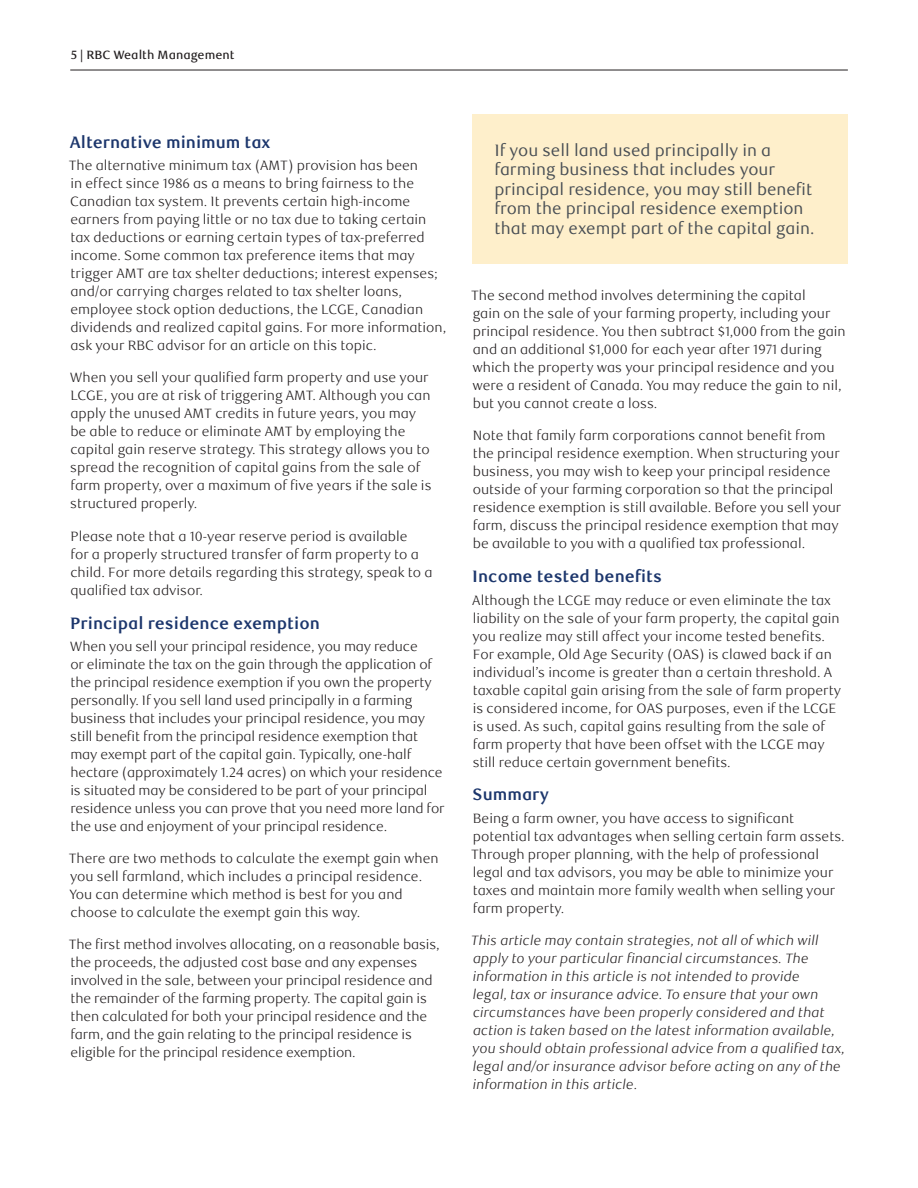
<style>
.page{position:relative;width:918px;height:1188px;background:#fff}
.page>*{position:absolute;margin:0;border:0;box-sizing:border-box;transform-origin:0 0}
.t1{font:16.5px/19.5px "RBC Text";color:#484e54}
._4-Text_Headline{font:700 16.5px "RBC Text";color:#1c366c}
._5-Body_Copy{font:300 13.5px/18px "RBC Text";color:#231f20}
._5-Body_Copy-2{font:italic 300 13.5px/18px "RBC Text";color:#231f20}
.t2{font:500 12px "RBC Text";color:#231f20}
</style>
<div class="page">
<hr style="left:70px;top:70px;width:778px;height:1px;background:#231f20">
<div style="left:473px;top:114px;width:375px;height:150px;background:#feefcb"></div>
<p class="t2" style="left:71px;top:47px;width:165px">5 | RBC Wealth Management</p>
<h2 class="_4-Text_Headline" style="left:70px;top:132px;width:202px">Alternative minimum tax</h2>
<p class="_5-Body_Copy" style="left:69px;top:157px;width:379px">The alternative minimum tax (AMT) provision has been<br>in effect since 1986 as a means to bring fairness to the Canadian tax system. It prevents certain high-income earners from paying little or no tax due to taking certain tax deductions or earning certain types of tax-preferred income. Some common tax preference items that may trigger AMT are tax shelter deductions; interest expenses; and/or carrying charges related to tax shelter loans, employee stock option deductions, the LCGE, Canadian dividends and realized capital gains. For more information, ask your RBC advisor for an article on this topic.</p>
<p class="_5-Body_Copy" style="left:70px;top:369px;width:363px">When you sell your qualified farm property and use your LCGE, you are at risk of triggering AMT. Although you can apply the unused AMT credits in future years, you may be able to reduce or eliminate AMT by employing the capital gain reserve strategy. This strategy allows you to spread the recognition of capital gains from the sale of farm property, over a maximum of five years if the sale is structured properly.</p>
<p class="_5-Body_Copy" style="left:70px;top:527px;width:364px">Please note that a 10-year reserve period is available<br>for a properly structured transfer of farm property to a child. For more details regarding this strategy, speak to a qualified tax advisor.</p>
<h2 class="_4-Text_Headline" style="left:70px;top:613px;width:251px">Principal residence exemption</h2>
<p class="_5-Body_Copy" style="left:70px;top:638px;width:376px">When you sell your principal residence, you may reduce<br>or eliminate the tax on the gain through the application of the principal residence exemption if you own the property personally. If you sell land used principally in a farming business that includes your principal residence, you may still benefit from the principal residence exemption that may exempt part of the capital gain. Typically, one-half hectare (approximately 1.24 acres) on which your residence is situated may be considered to be part of your principal residence unless you can prove that you need more land for the use and enjoyment of your principal residence.</p>
<p class="_5-Body_Copy" style="left:69px;top:850px;width:372px">There are two methods to calculate the exempt gain when you sell farmland, which includes a principal residence.<br>You can determine which method is best for you and choose to calculate the exempt gain this way.</p>
<p class="_5-Body_Copy" style="left:69px;top:936px;width:372px">The first method involves allocating, on a reasonable basis, the proceeds, the adjusted cost base and any expenses involved in the sale, between your principal residence and the remainder of the farming property. The capital gain is then calculated for both your principal residence and the farm, and the gain relating to the principal residence is eligible for the principal residence exemption.</p>
<p class="t1" style="left:494px;top:141px;width:321px">If you sell land used principally in a farming business that includes your principal residence, you may still benefit from the principal residence exemption that may exempt part of the capital gain.</p>
<p class="_5-Body_Copy" style="left:471px;top:287px;width:376px">The second method involves determining the capital<br>gain on the sale of your farming property, including your principal residence. You then subtract $1,000 from the gain and an additional $1,000 for each year after 1971 during which the property was your principal residence and you were a resident of Canada. You may reduce the gain to nil, but you cannot create a loss.</p>
<p class="_5-Body_Copy" style="left:473px;top:427px;width:370px">Note that family farm corporations cannot benefit from the principal residence exemption. When structuring your business, you may wish to keep your principal residence outside of your farming corporation so that the principal residence exemption is still available. Before you sell your farm, discuss the principal residence exemption that may be available to you with a qualified tax professional.</p>
<h2 class="_4-Text_Headline" style="left:472px;top:567px;width:191px">Income tested benefits</h2>
<p class="_5-Body_Copy" style="left:472px;top:591px;width:370px">Although the LCGE may reduce or even eliminate the tax liability on the sale of your farm property, the capital gain you realize may still affect your income tested benefits.<br>For example, Old Age Security (OAS) is clawed back if an individual’s income is greater than a certain threshold. A taxable capital gain arising from the sale of farm property is considered income, for OAS purposes, even if the LCGE is used. As such, capital gains resulting from the sale of farm property that have been offset with the LCGE may still reduce certain government benefits.</p>
<h2 class="_4-Text_Headline" style="left:472px;top:785px;width:78px">Summary</h2>
<p class="_5-Body_Copy" style="left:471px;top:809px;width:375px">Being a farm owner, you have access to significant potential tax advantages when selling certain farm assets.<br>Through proper planning, with the help of professional legal and tax advisors, you may be able to minimize your taxes and maintain more family wealth when selling your farm property.</p>
<p class="_5-Body_Copy-2" style="left:471px;top:932px;width:375px">This article may contain strategies, not all of which will apply to your particular financial circumstances. The information in this article is not intended to provide<br>legal, tax or insurance advice. To ensure that your own circumstances have been properly considered and that action is taken based on the latest information available, you should obtain professional advice from a qualified tax, legal and/or insurance advisor before acting on any of the information in this article.</p>
</div>
